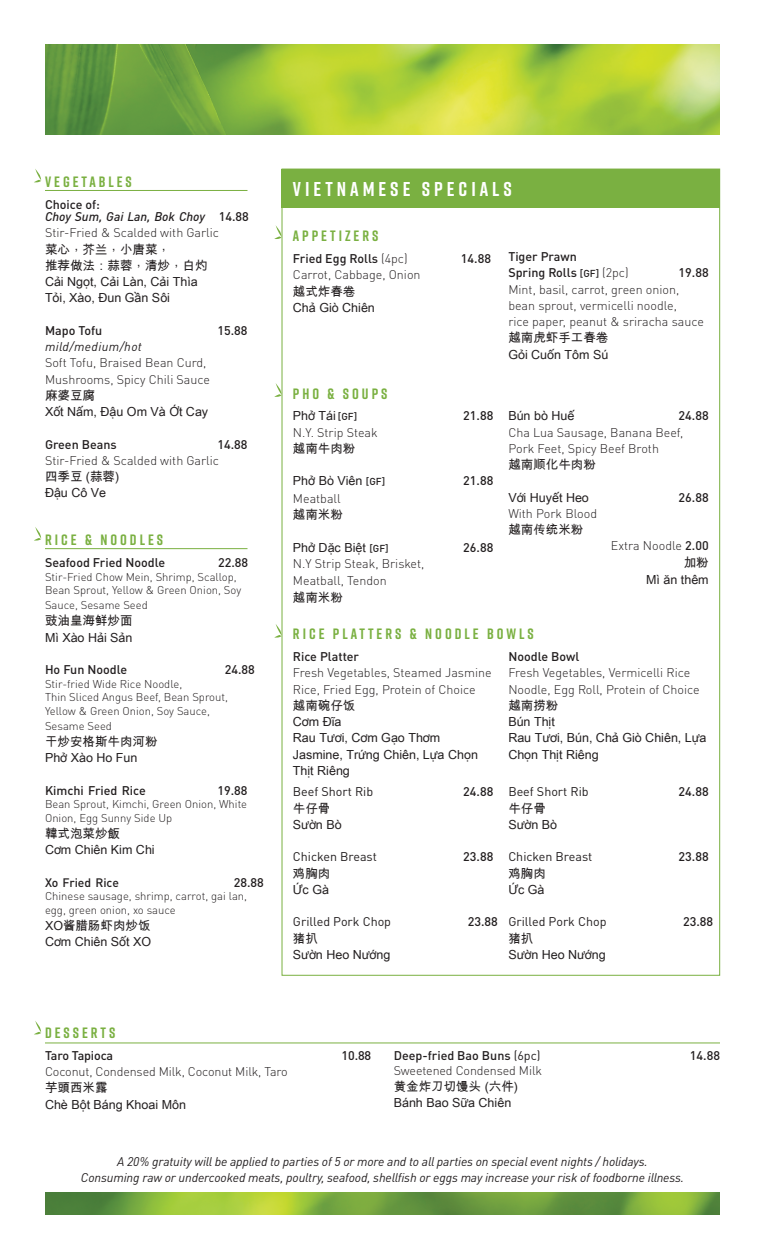
<style>
.page{position:relative;width:765px;height:1260px;background:#fff}
.page>*{position:absolute;margin:0;border:0;box-sizing:border-box;transform-origin:0 0}
.t1{font:700 20px "Rift";letter-spacing:.2em;color:#fff}
.t2{font:700 15px "Rift";letter-spacing:.2em;color:#7ab041}
.t3{font:12.5px/16.2px "Arial Unicode MS";color:#231f20}
.t4{font:300 12.5px/16.2px "DINOT";color:#231f20}
.t5{font:500 12.5px "DINOT";color:#231f20}
.t6{font:italic 12.5px/16.2px "DINOT";letter-spacing:-.01em;color:#231f20;text-align:center}
.t7{font:12.5px "DINOT";color:#231f20}
.t8{font:italic 500 12.5px/12.5px "DINOT";color:#231f20}
.t9{font:italic 12.5px "DINOT";letter-spacing:.03em;color:#231f20}
.t10{font:500 12.25px "DINOT";color:#231f20}
.t11{font:300 11.25px/13.5px "DINOT";color:#231f20}
.s1{font-style:normal}
.s2{font-weight:300}
.s3{font-size:10px}
.s4{font-family:"DINOT";font-weight:500;font-size:10px}
.s5{font-family:"DINOT";font-weight:500}
.s6{font-weight:500}
.s7{font-weight:400}
</style>
<div class="page">
<hr style="left:45px;top:1043px;width:675px;height:1px;background:#7ab041">
<hr style="left:45px;top:548px;width:203px;height:1px;background:#7ab041">
<hr style="left:45px;top:190px;width:203px;height:1px;background:#7ab041">
<img style="left:45px;top:45px;width:675px;height:90px">
<svg style="left:34px;top:169px;width:7px;height:14px"></svg>
<div style="left:282px;top:169px;width:438px;height:38px;background:#7ab041"></div>
<svg style="left:274px;top:225px;width:8px;height:14px"></svg>
<svg style="left:274px;top:383px;width:8px;height:14px"></svg>
<svg style="left:34px;top:527px;width:7px;height:14px"></svg>
<svg style="left:274px;top:624px;width:8px;height:14px"></svg>
<svg style="left:34px;top:1021px;width:7px;height:14px"></svg>
<img style="left:45px;top:1192px;width:675px;height:23px">
<h4 class="t2" style="left:45px;top:171px;width:88px">VEGETABLES</h4>
<p class="t8" style="left:45px;top:198px;width:205px"><span class="s1">Choice of:<br></span>Choy Sum, Gai Lan, Bok Choy <span class="s1">14.88</span></p>
<p class="t4" style="left:45px;top:225px;width:176px">Stir-Fried &amp; Scalded with Garlic</p>
<p class="t3" style="left:45px;top:241px;width:164px">菜心，芥兰，小唐菜，<br>推荐做法：蒜蓉，清炒，白灼<br>Cải Ngọt, Cải Làn, Cải Thìa<br>Tỏi, Xào, Đun Gần Sôi</p>
<p class="t5" style="left:45px;top:322px;width:59px">Mapo Tofu</p>
<p class="t5" style="left:217px;top:322px;width:32px">15.88</p>
<p class="t9" style="left:45px;top:339px;width:98px">mild/medium/hot</p>
<p class="t4" style="left:45px;top:355px;width:167px">Soft Tofu, Braised Bean Curd,<br>Mushrooms, Spicy Chili Sauce</p>
<p class="t3" style="left:45px;top:387px;width:165px">麻婆豆腐<br>Xốt Nấm, Đậu Om Và Ớt Cay</p>
<p class="t5" style="left:45px;top:436px;width:73px">Green Beans</p>
<p class="t5" style="left:217px;top:436px;width:32px">14.88</p>
<p class="t4" style="left:45px;top:452px;width:176px">Stir-Fried &amp; Scalded with Garlic</p>
<p class="t3" style="left:45px;top:468px;width:76px">四季豆 (蒜蓉)<br>Đậu Cô Ve</p>
<h4 class="t2" style="left:45px;top:529px;width:120px">RICE &amp; NOODLES</h4>
<p class="t5" style="left:45px;top:555px;width:122px">Seafood Fried Noodle</p>
<p class="t5" style="left:218px;top:555px;width:32px">22.88</p>
<p class="t11" style="left:45px;top:570px;width:198px">Stir-Fried Chow Mein, Shrimp, Scallop,<br>Bean Sprout, Yellow &amp; Green Onion, Soy</p>
<p class="t11" style="left:45px;top:598px;width:104px">Sauce, Sesame Seed</p>
<p class="t3" style="left:45px;top:613px;width:89px">豉油皇海鲜炒面<br>Mì Xào Hải Sản</p>
<p class="t5" style="left:45px;top:662px;width:84px">Ho Fun Noodle</p>
<p class="t5" style="left:225px;top:662px;width:32px">24.88</p>
<p class="t11" style="left:45px;top:677px;width:185px">Stir-fried Wide Rice Noodle,<br>Thin Sliced Angus Beef, Bean Sprout,<br>Yellow &amp; Green Onion, Soy Sauce,</p>
<p class="t11" style="left:45px;top:719px;width:69px">Sesame Seed</p>
<p class="t3" style="left:45px;top:733px;width:114px">干炒安格斯牛肉河粉<br>Phở Xào Ho Fun</p>
<p class="t5" style="left:45px;top:782px;width:102px">Kimchi Fried Rice</p>
<p class="t5" style="left:217px;top:782px;width:32px">19.88</p>
<p class="t11" style="left:45px;top:797px;width:204px">Bean Sprout, Kimchi, Green Onion, White<br>Onion, Egg Sunny Side Up</p>
<p class="t3" style="left:45px;top:825px;width:111px">韓式泡菜炒飯<br>Cơm Chiên Kim Chi</p>
<p class="t10" style="left:45px;top:874px;width:75px">Xo Fried Rice</p>
<p class="t5" style="left:234px;top:874px;width:32px">28.88</p>
<p class="t11" style="left:45px;top:889px;width:204px">Chinese sausage, shrimp, carrot, gai lan, egg, green onion, xo sauce</p>
<p class="t3" style="left:45px;top:917px;width:108px">XO酱腊肠虾肉炒饭<br>Cơm Chiên Sốt XO</p>
<p class="t1" style="left:293px;top:174px;width:220px">VIETNAMESE SPECIALS</p>
<h4 class="t2" style="left:293px;top:225px;width:87px">APPETIZERS</h4>
<p class="t5" style="left:293px;top:251px;width:116px">Fried Egg Rolls <span class="s2">(4pc)</span></p>
<p class="t5" style="left:461px;top:251px;width:32px">14.88</p>
<p class="t5" style="left:508px;top:249px;width:70px">Tiger Prawn</p>
<p class="t4" style="left:293px;top:267px;width:129px">Carrot, Cabbage, Onion</p>
<p class="t5" style="left:508px;top:265px;width:122px">Spring Rolls <span class="s3">[GF]</span> <span class="s2">(2pc)</span></p>
<p class="t5" style="left:679px;top:265px;width:32px">19.88</p>
<p class="t3" style="left:293px;top:283px;width:64px">越式炸春卷</p>
<p class="t4" style="left:508px;top:281px;width:172px">Mint, basil, carrot, green onion,</p>
<p class="t3" style="left:293px;top:299px;width:83px">Chả Giò Chiên</p>
<p class="t4" style="left:508px;top:297px;width:170px">bean sprout, vermicelli noodle,</p>
<p class="t4" style="left:508px;top:313px;width:197px">rice paper, peanut &amp; sriracha sauce</p>
<p class="t3" style="left:508px;top:330px;width:102px">越南虎虾手工春卷<br>Gỏi Cuốn Tôm Sú</p>
<h4 class="t2" style="left:293px;top:383px;width:96px">PHO &amp; SOUPS</h4>
<p class="t3" style="left:293px;top:408px;width:66px">Phở Tái <span class="s4">[GF]</span></p>
<p class="t3" style="left:463px;top:408px;width:113px"><span class="s5">21.88</span> Bún bò Huế</p>
<p class="t5" style="left:679px;top:408px;width:32px">24.88</p>
<p class="t4" style="left:293px;top:424px;width:86px">N.Y. Strip Steak</p>
<p class="t4" style="left:508px;top:424px;width:177px">Cha Lua Sausage, Banana Beef,</p>
<p class="t3" style="left:293px;top:440px;width:64px">越南牛肉粉</p>
<p class="t4" style="left:508px;top:440px;width:152px">Pork Feet, Spicy Beef Broth</p>
<p class="t3" style="left:508px;top:456px;width:89px">越南顺化牛肉粉</p>
<p class="t3" style="left:293px;top:473px;width:94px">Phở Bὸ Viên <span class="s4">[GF]</span></p>
<p class="t5" style="left:463px;top:473px;width:32px">21.88</p>
<p class="t4" style="left:293px;top:490px;width:49px">Meatball</p>
<p class="t3" style="left:508px;top:489px;width:82px">Với Huyết Heo</p>
<p class="t5" style="left:679px;top:489px;width:32px">26.88</p>
<p class="t3" style="left:293px;top:506px;width:51px">越南米粉</p>
<p class="t4" style="left:508px;top:505px;width:90px">With Pork Blood</p>
<p class="t3" style="left:508px;top:521px;width:76px">越南传统米粉</p>
<p class="t3" style="left:293px;top:539px;width:97px">Phở Dặc Biệt <span class="s4">[GF]</span></p>
<p class="t5" style="left:463px;top:539px;width:32px">26.88</p>
<p class="t4" style="left:611px;top:538px;width:99px">Extra Noodle <span class="s6">2.00</span></p>
<p class="t4" style="left:293px;top:555px;width:133px">N.Y Strip Steak, Brisket,</p>
<p class="t3" style="left:684px;top:554px;width:26px">加粉</p>
<p class="t4" style="left:293px;top:573px;width:95px">Meatball, Tendon</p>
<p class="t3" style="left:646px;top:571px;width:64px">Mì ăn thêm</p>
<p class="t3" style="left:293px;top:589px;width:51px">越南米粉</p>
<h4 class="t2" style="left:293px;top:623px;width:242px">RICE PLATTERS &amp; NOODLE BOWLS</h4>
<p class="t5" style="left:293px;top:649px;width:68px">Rice Platter</p>
<p class="t5" style="left:508px;top:649px;width:72px">Noodle Bowl</p>
<p class="t4" style="left:293px;top:665px;width:200px">Fresh Vegetables, Steamed Jasmine</p>
<p class="t4" style="left:508px;top:665px;width:183px">Fresh Vegetables, Vermicelli Rice</p>
<p class="t4" style="left:293px;top:681px;width:184px">Rice, Fried Egg, Protein of Choice</p>
<p class="t4" style="left:508px;top:681px;width:193px">Noodle, Egg Roll, Protein of Choice</p>
<p class="t3" style="left:293px;top:697px;width:64px">越南碗仔饭</p>
<p class="t3" style="left:508px;top:697px;width:51px">越南捞粉</p>
<p class="t3" style="left:293px;top:713px;width:50px">Cơm Đĩa</p>
<p class="t3" style="left:508px;top:713px;width:48px">Bún Thịt</p>
<p class="t3" style="left:293px;top:730px;width:149px">Rau Tươi, Cơm Gạo Thơm</p>
<p class="t3" style="left:508px;top:730px;width:200px">Rau Tươi, Bún, Chả Giò Chiên, Lựa</p>
<p class="t3" style="left:293px;top:746px;width:187px">Jasmine, Trứng Chiên, Lựa Chọn</p>
<p class="t3" style="left:508px;top:746px;width:92px">Chọn Thịt Riêng</p>
<p class="t3" style="left:293px;top:762px;width:58px">Thịt Riêng</p>
<p class="t7" style="left:293px;top:784px;width:82px">Beef Short Rib</p>
<p class="t7" style="left:463px;top:784px;width:127px"><span class="s6">24.88</span> Beef Short Rib</p>
<p class="t5" style="left:679px;top:784px;width:32px">24.88</p>
<p class="t3" style="left:293px;top:800px;width:39px">牛仔骨</p>
<p class="t3" style="left:508px;top:800px;width:39px">牛仔骨</p>
<p class="t3" style="left:293px;top:816px;width:50px">Sườn Bò</p>
<p class="t3" style="left:508px;top:816px;width:50px">Sườn Bò</p>
<p class="t7" style="left:293px;top:849px;width:85px">Chicken Breast</p>
<p class="t7" style="left:463px;top:849px;width:131px"><span class="s6">23.88</span> Chicken Breast</p>
<p class="t5" style="left:679px;top:849px;width:32px">23.88</p>
<p class="t3" style="left:293px;top:865px;width:39px">鸡胸肉</p>
<p class="t3" style="left:508px;top:865px;width:39px">鸡胸肉</p>
<p class="t3" style="left:293px;top:881px;width:38px">Ức Gà</p>
<p class="t3" style="left:508px;top:881px;width:38px">Ức Gà</p>
<p class="t7" style="left:293px;top:914px;width:100px">Grilled Pork Chop</p>
<p class="t7" style="left:468px;top:914px;width:140px"><span class="s6">23.88</span> Grilled Pork Chop</p>
<p class="t5" style="left:683px;top:914px;width:32px">23.88</p>
<p class="t3" style="left:293px;top:930px;width:26px">猪扒</p>
<p class="t3" style="left:508px;top:930px;width:26px">猪扒</p>
<p class="t3" style="left:293px;top:946px;width:99px">Sườn Heo Nướng</p>
<p class="t3" style="left:508px;top:946px;width:99px">Sườn Heo Nướng</p>
<h4 class="t2" style="left:45px;top:1022px;width:72px">DESSERTS</h4>
<p class="t5" style="left:45px;top:1047px;width:70px">Taro Tapioca</p>
<p class="t5" style="left:342px;top:1047px;width:31px">10.88</p>
<p class="t5" style="left:394px;top:1048px;width:148px">Deep-fried Bao Buns <span class="s7">(6pc)</span></p>
<p class="t5" style="left:690px;top:1048px;width:32px">14.88</p>
<p class="t4" style="left:45px;top:1063px;width:244px">Coconut, Condensed Milk, Coconut Milk, Taro</p>
<p class="t4" style="left:394px;top:1062px;width:150px">Sweetened Condensed Milk</p>
<p class="t3" style="left:45px;top:1080px;width:64px">芋頭西米露</p>
<p class="t3" style="left:394px;top:1078px;width:126px">黄金炸刀切馒头 (六件)</p>
<p class="t3" style="left:45px;top:1096px;width:143px">Chè Bột Báng Khoai Môn</p>
<p class="t3" style="left:394px;top:1094px;width:119px">Bánh Bao Sữa Chiên</p>
<p class="t6" style="left:81px;top:1153px;width:605px">A 20% gratuity will be applied to parties of 5 or more and to all parties on special event nights / holidays.<br>Consuming raw or undercooked meats, poultry, seafood, shellfish or eggs may increase your risk of foodborne illness.</p>
</div>
